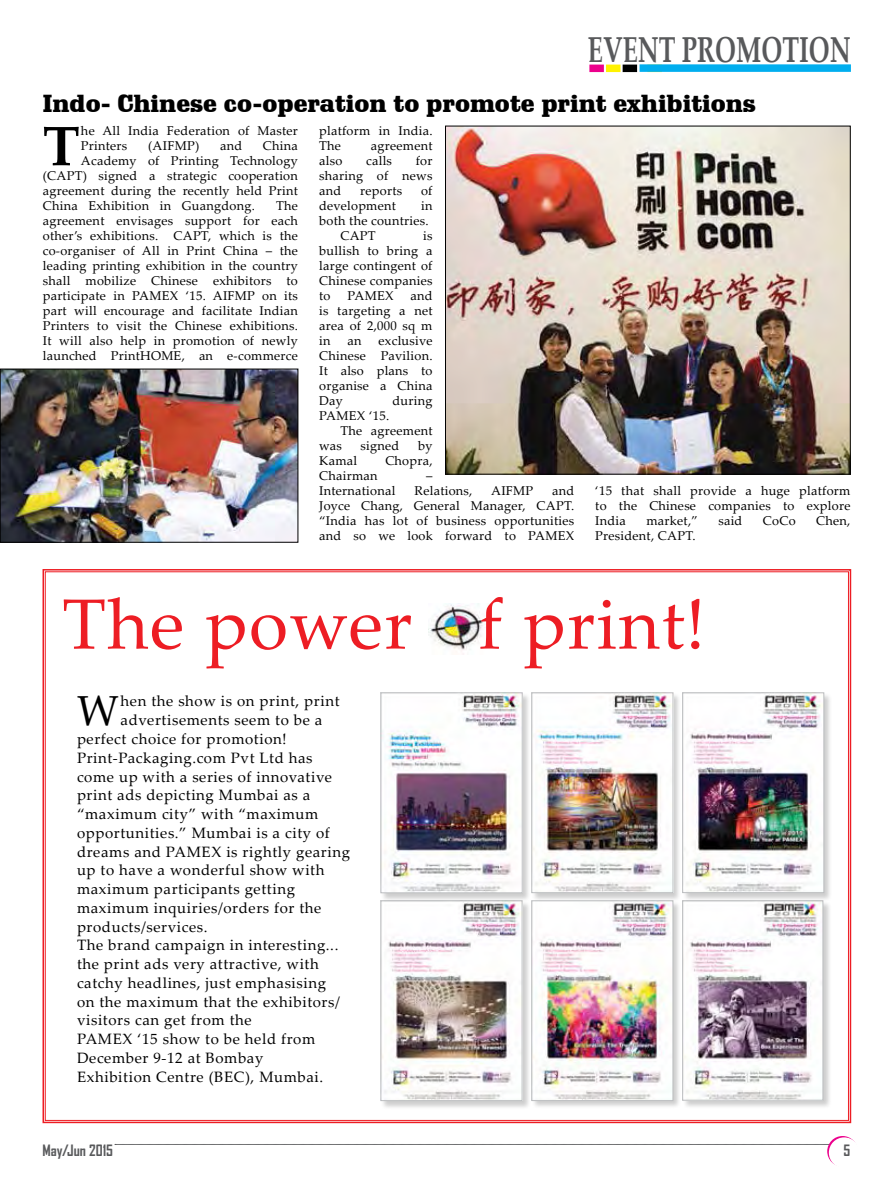
<style>
.page{position:relative;width:893px;height:1187px;background:#fff}
.page>*{position:absolute;margin:0;border:0;box-sizing:border-box;transform-origin:0 0}
.t1{font:71.1px "Palatino Linotype";letter-spacing:.02em;color:#ed1d24}
.t2{font:700 55.65px "Palatino Linotype";color:#000}
.t3{font:42px "Palatino Linotype";color:#000}
.t4{font:700 36px "Palatino Linotype";color:#58595b;scale:.7 1}
.t5{font:900 24px "Schadow BT";color:#000}
.t6{font:15px "Palatino Linotype";letter-spacing:.04em;color:#000}
.t7{font:700 15px "Agency FB";color:#58595b}
.t8{font:12.75px/15px "Palatino Linotype";letter-spacing:.02em;color:#000;text-align:justify}
</style>
<div class="page">
<svg style="left:115px;top:1144px;width:713px;height:1px"></svg>
<svg style="left:827px;top:1135px;width:31px;height:31px"></svg>
<div style="left:829px;top:1137px;width:30px;height:30px;background:#fff;border-radius:50%"></div>
<div style="left:639px;top:64px;width:212px;height:8px;background:#00aeef"></div>
<div style="left:589px;top:65px;width:15px;height:7px;background:#ec008c"></div>
<div style="left:606px;top:65px;width:14px;height:7px;background:#fff200"></div>
<div style="left:623px;top:65px;width:14px;height:7px;background:#000"></div>
<img style="left:447px;top:128px;width:401px;height:344px">
<div style="left:445px;top:126px;width:405px;height:348px;border:1px solid #000"></div>
<img style="left:2px;top:371px;width:294px;height:169px">
<div style="left:0;top:369px;width:298px;height:173px;border:1px solid #000"></div>
<img style="left:42px;top:569px;width:810px;height:554px">
<h3 class="t4" style="left:588px;top:24px;width:369px">EVENT PROMOTION</h3>
<h3 class="t5" style="left:43px;top:88px;width:715px">Indo- Chinese co-operation to promote print exhibitions</h3>
<p class="t8" style="left:319px;top:123px;width:115px">platform in India.<br>The</p>
<h2 class="t2" style="left:43px;top:107px;width:39px">T</h2>
<p class="t8" style="left:81px;top:123px;width:218px">he All India Federation of Master<br>Printers</p>
<p class="t8" style="left:148px;top:138px;width:53px">(AIFMP)</p>
<p class="t8" style="left:220px;top:138px;width:24px">and</p>
<p class="t8" style="left:263px;top:138px;width:36px">China</p>
<p class="t8" style="left:81px;top:153px;width:218px">Academy of Printing Technology</p>
<p class="t8" style="left:43px;top:168px;width:257px">(CAPT) signed a strategic cooperation</p>
<p class="t8" style="left:43px;top:183px;width:257px">agreement during the recently held Print</p>
<p class="t8" style="left:43px;top:198px;width:214px">China Exhibition in Guangdong.</p>
<p class="t8" style="left:371px;top:138px;width:63px">agreement</p>
<p class="t8" style="left:319px;top:153px;width:115px;text-indent:97px">for sharing of news and</p>
<p class="t8" style="left:319px;top:153px;width:25px">also</p>
<p class="t8" style="left:366px;top:153px;width:27px">calls</p>
<p class="t8" style="left:360px;top:183px;width:43px">reports</p>
<p class="t8" style="left:421px;top:183px;width:13px">of</p>
<p class="t8" style="left:319px;top:198px;width:78px">development</p>
<p class="t8" style="left:421px;top:198px;width:13px">in</p>
<p class="t8" style="left:319px;top:213px;width:111px">both the countries.</p>
<p class="t8" style="left:340px;top:228px;width:37px">CAPT</p>
<p class="t8" style="left:43px;top:198px;width:257px;text-indent:233px">The agreement envisages support for each other’s exhibitions. CAPT, which is the co-organiser of All in Print China – the leading printing exhibition in the country shall mobilize Chinese exhibitors to participate in Pamex</p>
<p class="t8" style="left:319px;top:228px;width:115px;text-indent:104px">is bullish to bring a large contingent of Chinese companies to</p>
<p class="t8" style="left:43px;top:288px;width:257px;text-indent:143px">‘15. AIFMP on its part will encourage and facilitate Indian Printers to visit the Chinese exhibitions.<br>It will also help in promotion of newly launched PrintHOME, an e-commerce</p>
<p class="t8" style="left:347px;top:288px;width:48px">PAMEX</p>
<p class="t8" style="left:319px;top:288px;width:115px;text-indent:91px">and is targeting a net area of 2,000 sq m in</p>
<p class="t8" style="left:319px;top:333px;width:115px;text-indent:59px">exclusive Chinese Pavilion.<br>It also plans to organise a China Day</p>
<p class="t8" style="left:348px;top:333px;width:16px">an</p>
<p class="t8" style="left:393px;top:393px;width:42px">during</p>
<p class="t8" style="left:319px;top:408px;width:72px">PAMEX ‘15.</p>
<p class="t8" style="left:340px;top:423px;width:94px">The agreement</p>
<p class="t8" style="left:319px;top:438px;width:24px">was</p>
<p class="t8" style="left:361px;top:438px;width:40px">signed</p>
<p class="t8" style="left:418px;top:438px;width:16px">by</p>
<p class="t8" style="left:319px;top:453px;width:39px">Kamal</p>
<p class="t8" style="left:385px;top:453px;width:49px">Chopra,</p>
<p class="t8" style="left:319px;top:468px;width:60px">Chairman</p>
<p class="t8" style="left:426px;top:468px;width:8px">–</p>
<p class="t8" style="left:319px;top:483px;width:78px">International</p>
<p class="t8" style="left:415px;top:483px;width:59px">Relations,</p>
<p class="t8" style="left:491px;top:483px;width:44px">AIFMP</p>
<p class="t8" style="left:319px;top:483px;width:257px;text-indent:233px">and Joyce Chang, General Manager, CAPT. “India has lot of business opportunities and so we look forward to PAMEX</p>
<p class="t8" style="left:595px;top:483px;width:257px">‘15 that shall provide a huge platform to the Chinese companies to explore India</p>
<p class="t8" style="left:646px;top:513px;width:53px">market,”</p>
<p class="t8" style="left:718px;top:513px;width:26px">said</p>
<p class="t8" style="left:763px;top:513px;width:34px">CoCo</p>
<p class="t8" style="left:816px;top:513px;width:36px">Chen,</p>
<p class="t8" style="left:595px;top:528px;width:102px">President, CAPT.</p>
<h1 class="t1" style="left:62px;top:573px;width:645px">The power f print!</h1>
<h3 class="t3" style="left:77px;top:681px;width:43px">W</h3>
<p class="t6" style="left:121px;top:690px;width:220px">hen the show is on print, print</p>
<p class="t6" style="left:121px;top:709px;width:203px">advertisements seem to be a</p>
<p class="t6" style="left:77px;top:728px;width:211px">perfect choice for promotion!</p>
<p class="t6" style="left:77px;top:747px;width:237px">Print-Packaging.com Pvt Ltd has</p>
<p class="t6" style="left:77px;top:765px;width:257px">come up with a series of innovative</p>
<p class="t6" style="left:77px;top:784px;width:235px">print ads depicting Mumbai as a</p>
<p class="t6" style="left:77px;top:803px;width:243px">“maximum city” with “maximum</p>
<p class="t6" style="left:77px;top:822px;width:254px">opportunities.” Mumbai is a city of</p>
<p class="t6" style="left:77px;top:840px;width:275px">dreams and PAMEX is rightly gearing</p>
<p class="t6" style="left:77px;top:859px;width:249px">up to have a wonderful show with</p>
<p class="t6" style="left:77px;top:878px;width:220px">maximum participants getting</p>
<p class="t6" style="left:77px;top:897px;width:246px">maximum inquiries/orders for the</p>
<p class="t6" style="left:77px;top:915px;width:132px">products/services.</p>
<p class="t6" style="left:77px;top:934px;width:263px">The brand campaign in interesting...</p>
<p class="t6" style="left:77px;top:953px;width:243px">the print ads very attractive, with</p>
<p class="t6" style="left:77px;top:972px;width:251px">catchy headlines, just emphasising</p>
<p class="t6" style="left:77px;top:990px;width:264px">on the maximum that the exhibitors/</p>
<p class="t6" style="left:77px;top:1009px;width:176px">visitors can get from the</p>
<p class="t6" style="left:77px;top:1028px;width:240px">PAMEX ‘15 show to be held from</p>
<p class="t6" style="left:77px;top:1047px;width:188px">December 9-12 at Bombay</p>
<p class="t6" style="left:77px;top:1065px;width:248px">Exhibition Centre (BEC), Mumbai.</p>
<p class="t7" style="left:43px;top:1140px;width:72px">May/Jun 2015</p>
<p class="t7" style="left:844px;top:1140px;width:8px">5</p>
</div>
